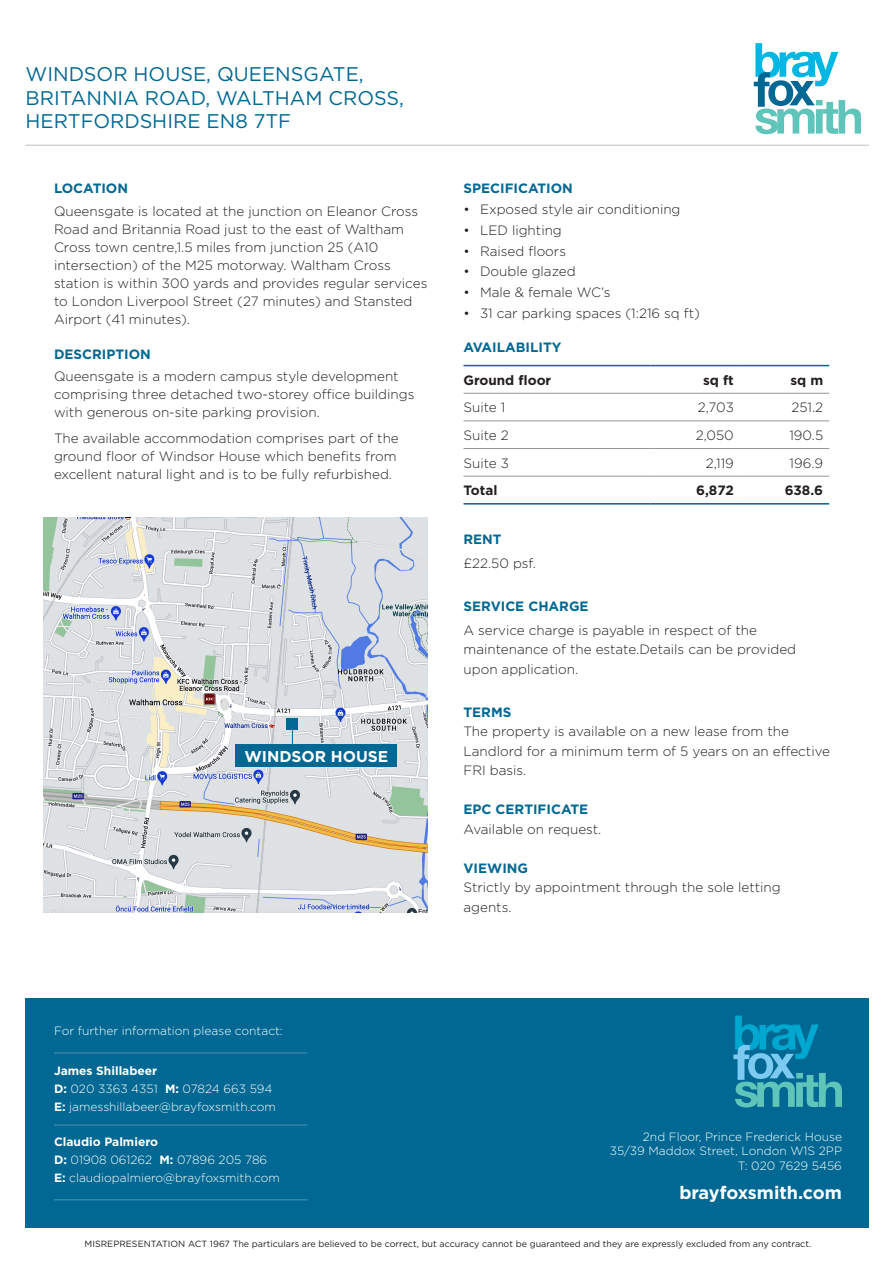
<style>
.page{position:relative;width:893px;height:1263px;background:#fff}
.page>*{position:absolute;margin:0;border:0;box-sizing:border-box;transform-origin:0 0}
.t1{font:19.8px "Gotham";color:#006893}
.t2{font:700 18px "Gotham";color:#fff}
.t3{font:700 15.6px "Gotham";color:#fff}
.t4{font:300 13.5px/18px "Gotham";color:#231f20}
.t5{font:700 13.5px "Gotham";color:#006893}
.t6{font:700 13.5px "Gotham";color:#231f20}
.t7{font:300 12px "Gotham";color:#fff}
.t8{font:700 12px "Gotham";color:#fff}
.t9{font:9px "Gotham";color:#231f20}
.s1{font-weight:700}
</style>
<div class="page">
<svg style="left:754px;top:43px;width:107px;height:91px"></svg>
<hr style="left:26px;top:145px;width:843px;height:1px;background:#bcbdc0">
<hr style="left:463px;top:393px;width:188px;height:1px;background:#939598">
<hr style="left:651px;top:393px;width:89px;height:1px;background:#939598">
<hr style="left:740px;top:393px;width:89px;height:1px;background:#939598">
<hr style="left:463px;top:420px;width:188px;height:1px;background:#939598">
<hr style="left:651px;top:420px;width:89px;height:1px;background:#939598">
<hr style="left:740px;top:420px;width:89px;height:1px;background:#939598">
<hr style="left:463px;top:448px;width:188px;height:1px;background:#939598">
<hr style="left:651px;top:448px;width:89px;height:1px;background:#939598">
<hr style="left:740px;top:448px;width:89px;height:1px;background:#939598">
<hr style="left:463px;top:476px;width:188px;height:1px;background:#939598">
<hr style="left:651px;top:476px;width:89px;height:1px;background:#939598">
<hr style="left:740px;top:476px;width:89px;height:1px;background:#939598">
<hr style="left:463px;top:503px;width:188px;height:1px;background:#006893">
<hr style="left:651px;top:503px;width:89px;height:1px;background:#006893">
<hr style="left:740px;top:503px;width:89px;height:1px;background:#006893">
<hr style="left:463px;top:365px;width:188px;height:1px;background:#006893">
<hr style="left:651px;top:365px;width:89px;height:1px;background:#006893">
<hr style="left:740px;top:365px;width:89px;height:1px;background:#006893">
<div style="left:26px;top:998px;width:843px;height:230px;background:#006893"></div>
<svg style="left:733px;top:1015px;width:109px;height:92px"></svg>
<hr style="left:54px;top:1052px;width:253px;height:1px;background:#fff">
<hr style="left:54px;top:1125px;width:253px;height:1px;background:#fff">
<hr style="left:54px;top:1199px;width:253px;height:1px;background:#fff">
<img style="left:44px;top:517px;width:383px;height:396px">
<div style="left:236px;top:745px;width:161px;height:22px;background:#006893"></div>
<div style="left:287px;top:718px;width:11px;height:12px;background:#006893"></div>
<svg style="left:292px;top:730px;width:1px;height:15px"></svg>
<p class="t1" style="left:26px;top:61px;width:340px">WINDSOR HOUSE, QUEENSGATE,</p>
<p class="t1" style="left:26px;top:85px;width:380px">BRITANNIA ROAD, WALTHAM CROSS,</p>
<p class="t1" style="left:26px;top:109px;width:267px">HERTFORDSHIRE EN8 7TF</p>
<p class="t5" style="left:54px;top:180px;width:76px">LOCATION</p>
<p class="t4" style="left:54px;top:201px;width:375px">Queensgate is located at the junction on Eleanor Cross Road and Britannia Road just to the east of Waltham Cross town centre,1.5 miles from junction 25 (A10 intersection) of the M25 motorway. Waltham Cross station is within 300 yards and provides regular services to London Liverpool Street (27 minutes) and Stansted Airport (41 minutes).</p>
<p class="t5" style="left:54px;top:345px;width:98px">DESCRIPTION</p>
<p class="t4" style="left:54px;top:367px;width:346px">Queensgate is a modern campus style development</p>
<p class="t4" style="left:54px;top:385px;width:362px">comprising three detached two-storey office buildings</p>
<p class="t4" style="left:54px;top:403px;width:267px">with generous on-site parking provision.</p>
<p class="t4" style="left:54px;top:429px;width:346px">The available accommodation comprises part of the ground floor of Windsor House which benefits from excellent natural light and is to be fully refurbished.</p>
<p class="t3" style="left:244px;top:746px;width:145px">WINDSOR HOUSE</p>
<p class="t5" style="left:463px;top:180px;width:111px">SPECIFICATION</p>
<p class="t4" style="left:463px;top:200px;width:219px">• Exposed style air conditioning</p>
<p class="t4" style="left:463px;top:221px;width:100px">• LED lighting</p>
<p class="t4" style="left:463px;top:241px;width:104px">• Raised floors</p>
<p class="t4" style="left:463px;top:262px;width:114px">• Double glazed</p>
<p class="t4" style="left:463px;top:283px;width:149px">• Male &amp; female WC’s</p>
<p class="t4" style="left:463px;top:304px;width:238px">• 31 car parking spaces (1:216 sq ft)</p>
<p class="t5" style="left:463px;top:339px;width:99px">AVAILABILITY</p>
<p class="t6" style="left:463px;top:371px;width:89px">Ground floor</p>
<p class="t6" style="left:703px;top:371px;width:32px">sq ft</p>
<p class="t6" style="left:790px;top:371px;width:34px">sq m</p>
<p class="t4" style="left:463px;top:398px;width:43px">Suite 1</p>
<p class="t4" style="left:698px;top:398px;width:38px">2,703</p>
<p class="t4" style="left:791px;top:398px;width:33px">251.2</p>
<p class="t4" style="left:463px;top:426px;width:47px">Suite 2</p>
<p class="t4" style="left:696px;top:426px;width:40px">2,050</p>
<p class="t4" style="left:789px;top:426px;width:35px">190.5</p>
<p class="t4" style="left:463px;top:454px;width:47px">Suite 3</p>
<p class="t4" style="left:706px;top:454px;width:30px">2,119</p>
<p class="t4" style="left:790px;top:454px;width:35px">196.9</p>
<p class="t6" style="left:463px;top:482px;width:35px">Total</p>
<p class="t6" style="left:696px;top:482px;width:39px">6,872</p>
<p class="t6" style="left:785px;top:482px;width:40px">638.6</p>
<p class="t5" style="left:463px;top:530px;width:40px">RENT</p>
<p class="t4" style="left:463px;top:553px;width:74px">£22.50 psf.</p>
<p class="t5" style="left:463px;top:597px;width:127px">SERVICE CHARGE</p>
<p class="t4" style="left:463px;top:620px;width:334px;line-height:19.5px">A service charge is payable in respect of the maintenance of the estate.Details can be provided upon application.</p>
<p class="t5" style="left:463px;top:703px;width:49px">TERMS</p>
<p class="t4" style="left:463px;top:721px;width:368px;line-height:19.5px">The property is available on a new lease from the<br>Landlord for a minimum term of 5 years on an effective<br>FRI basis.</p>
<p class="t5" style="left:463px;top:800px;width:126px">EPC CERTIFICATE</p>
<p class="t4" style="left:463px;top:820px;width:139px">Available on request.</p>
<p class="t5" style="left:463px;top:859px;width:66px">VIEWING</p>
<p class="t4" style="left:463px;top:877px;width:319px;line-height:19.5px">Strictly by appointment through the sole letting agents.</p>
<p class="t7" style="left:54px;top:1023px;width:230px">For further information please contact:</p>
<p class="t8" style="left:54px;top:1062px;width:105px">James Shillabeer</p>
<p class="t7" style="left:54px;top:1081px;width:220px"><span class="s1">D:</span> 020 3363 4351 <span class="s1">M:</span> 07824 663 594</p>
<p class="t7" style="left:54px;top:1099px;width:224px"><span class="s1">E:</span> jamesshillabeer@brayfoxsmith.com</p>
<p class="t8" style="left:54px;top:1133px;width:106px">Claudio Palmiero</p>
<p class="t7" style="left:54px;top:1152px;width:215px"><span class="s1">D:</span> 01908 061262 <span class="s1">M:</span> 07896 205 786</p>
<p class="t7" style="left:54px;top:1170px;width:228px"><span class="s1">E:</span> claudiopalmiero@brayfoxsmith.com</p>
<p class="t7" style="left:643px;top:1129px;width:201px">2nd Floor, Prince Frederick House</p>
<p class="t7" style="left:610px;top:1143px;width:234px">35/39 Maddox Street, London W1S 2PP</p>
<p class="t7" style="left:738px;top:1158px;width:106px">T: 020 7629 5456</p>
<p class="t2" style="left:679px;top:1180px;width:164px">brayfoxsmith.com</p>
<p class="t9" style="left:85px;top:1238px;width:728px">MISREPRESENTATION ACT 1967 The particulars are believed to be correct, but accuracy cannot be guaranteed and they are expressly excluded from any contract.</p>
</div>
